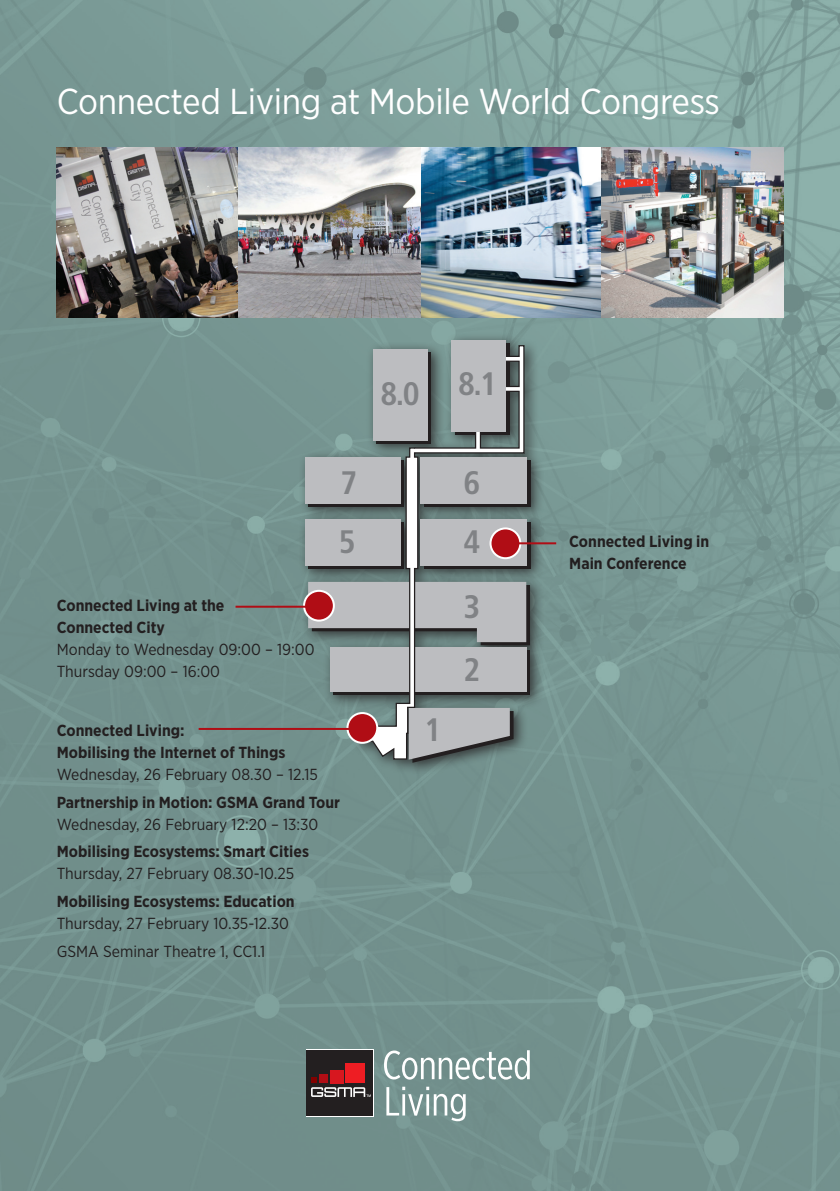
<style>
.page{position:relative;width:840px;height:1191px;background:#fff}
.page>*{position:absolute;margin:0;border:0;box-sizing:border-box;transform-origin:0 0}
.t1{font:36px "Gotham Narrow";letter-spacing:-.01em;color:#fff}
.t2{font:700 condensed 32.4px "Frutiger";color:#808285}
.t3{font:700 16px/22px "Gotham Narrow";color:#231f20}
.t4{font:16px/22px "Gotham Narrow";color:#231f20}
</style>
<div class="page">
<img style="left:0;top:0;width:839px;height:1191px">
<svg style="left:305px;top:1049px;width:68px;height:67px"></svg>
<div style="left:306px;top:1050px;width:67px;height:65px;background:#231f20"></div>
<div style="left:319px;top:1074px;width:8px;height:9px;background:#b00d15"></div>
<div style="left:330px;top:1070px;width:13px;height:13px;background:#d7171f"></div>
<div style="left:345px;top:1063px;width:20px;height:20px;background:#ee1d23"></div>
<svg style="left:311px;top:1077px;width:59px;height:20px"></svg>
<svg style="left:386px;top:1086px;width:79px;height:35px"></svg>
<svg style="left:384px;top:1050px;width:145px;height:29px"></svg>
<div style="left:298px;top:332px;width:246px;height:445px;background:#231f20;opacity:.75"></div>
<div style="left:333px;top:650px;width:196px;height:44px;background:linear-gradient(to bottom,#231f20,#231f20)"></div>
<svg style="left:525px;top:522px;width:4px;height:46px"></svg>
<svg style="left:308px;top:565px;width:49px;height:3px"></svg>
<svg style="left:525px;top:460px;width:4px;height:46px"></svg>
<svg style="left:308px;top:503px;width:49px;height:3px"></svg>
<svg style="left:408px;top:760px;width:105px;height:3px"></svg>
<div style="left:330px;top:647px;width:196px;height:44px;background:#bcbdc0"></div>
<div style="left:305px;top:519px;width:95px;height:46px;background:#bcbdc0"></div>
<div style="left:305px;top:457px;width:95px;height:46px;background:#bcbdc0"></div>
<svg style="left:308px;top:582px;width:221px;height:63px;background:#949a9b"></svg>
<svg style="left:357px;top:344px;width:168px;height:416px"></svg>
<div style="left:451px;top:339px;width:55px;height:92px;background:#bcbdc0"></div>
<div style="left:304px;top:591px;width:29px;height:29px;background:#b00d15;border-radius:50%"></div>
<div style="left:303px;top:590px;width:31px;height:31px;border:2px solid #fff;border-radius:50%"></div>
<div style="left:347px;top:713px;width:30px;height:30px;background:#b00d15;border-radius:50%"></div>
<div style="left:346px;top:712px;width:32px;height:32px;border:2px solid #fff;border-radius:50%"></div>
<hr style="left:235px;top:605px;width:79px;height:2px;background:#b00d15">
<hr style="left:198px;top:728px;width:160px;height:2px;background:#b00d15">
<div style="left:490px;top:528px;width:30px;height:30px;background:#b00d15;border-radius:50%"></div>
<div style="left:489px;top:527px;width:32px;height:32px;border:2px solid #fff;border-radius:50%"></div>
<hr style="left:505px;top:542px;width:51px;height:2px;background:#b00d15">
<img style="left:57px;top:147px;width:181px;height:170px">
<img style="left:420px;top:147px;width:181px;height:170px">
<img style="left:238px;top:147px;width:182px;height:170px">
<img style="left:601px;top:147px;width:181px;height:170px">
<h1 class="t1" style="left:57px;top:79px;width:664px">Connected Living at Mobile World Congress</h1>
<h2 class="t2" style="left:340px;top:463px;width:18px">7</h2>
<h2 class="t2" style="left:380px;top:369px;width:118px">8.0 8.1</h2>
<h2 class="t2" style="left:463px;top:463px;width:18px">6</h2>
<p class="t3" style="left:57px;top:594px;width:169px">Connected Living at the<br>Connected City</p>
<p class="t4" style="left:57px;top:638px;width:259px">Monday to Wednesday 09:00 – 19:00<br>Thursday 09:00 – 16:00</p>
<h2 class="t2" style="left:339px;top:523px;width:18px">5</h2>
<h2 class="t2" style="left:463px;top:523px;width:18px">4</h2>
<h2 class="t2" style="left:463px;top:587px;width:18px">3</h2>
<h2 class="t2" style="left:463px;top:651px;width:18px">2</h2>
<p class="t3" style="left:57px;top:719px;width:230px">Connected Living:<br>Mobilising the Internet of Things</p>
<p class="t4" style="left:57px;top:763px;width:262px">Wednesday, 26 February 08.30 – 12.15</p>
<p class="t3" style="left:57px;top:791px;width:285px">Partnership in Motion: GSMA Grand Tour</p>
<p class="t4" style="left:57px;top:812px;width:263px">Wednesday, 26 February 12:20 – 13:30</p>
<p class="t3" style="left:57px;top:840px;width:254px">Mobilising Ecosystems: Smart Cities</p>
<p class="t4" style="left:57px;top:862px;width:239px">Thursday, 27 February 08.30-10.25</p>
<p class="t3" style="left:57px;top:890px;width:239px">Mobilising Ecosystems: Education</p>
<p class="t4" style="left:57px;top:909px;width:234px;line-height:27.6px">Thursday, 27 February 10.35-12.30<br>GSMA Seminar Theatre 1, CC1.1</p>
<h2 class="t2" style="left:424px;top:710px;width:18px">1</h2>
<p class="t3" style="left:569px;top:530px;width:141px">Connected Living in<br>Main Conference</p>
</div>
